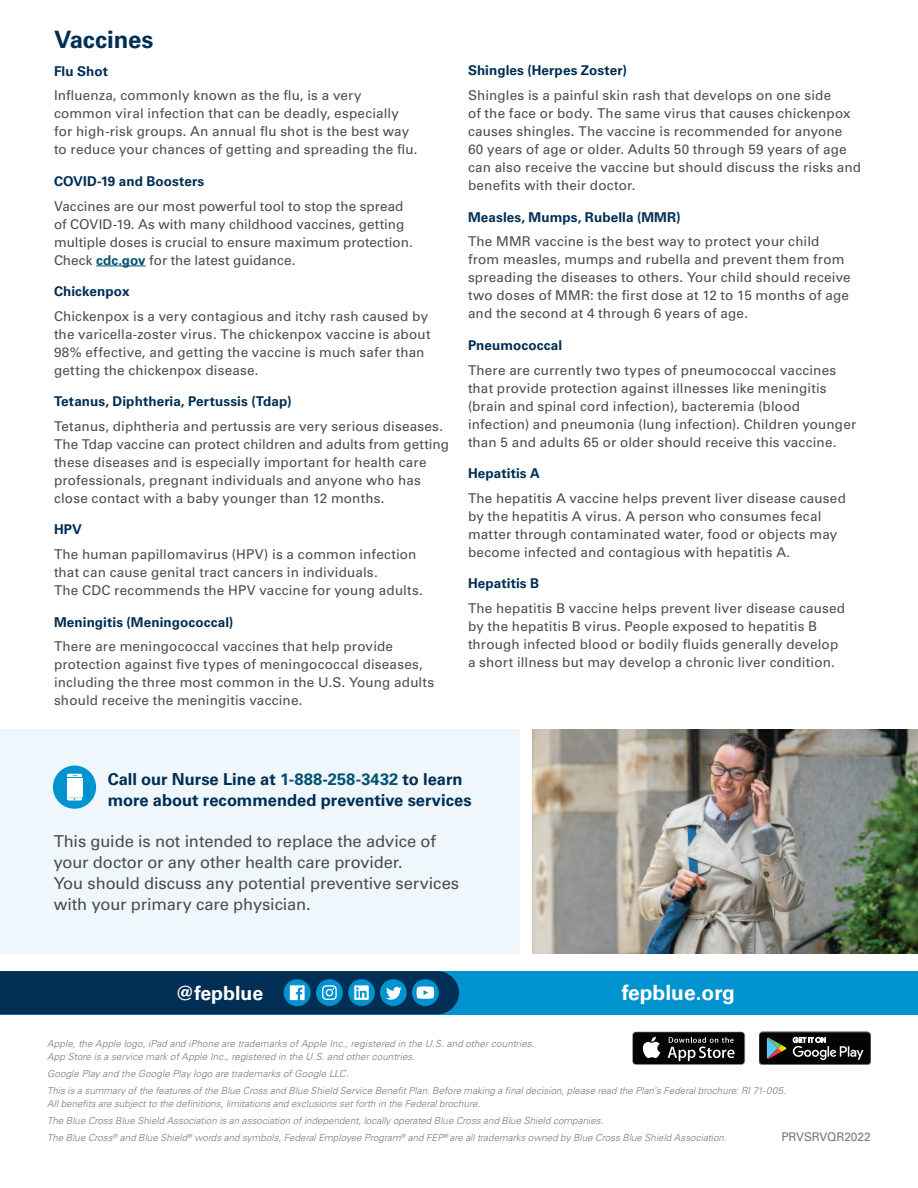
<style>
.page{position:relative;width:918px;height:1188px;background:#fff}
.page>*{position:absolute;margin:0;border:0;box-sizing:border-box;transform-origin:0 0}
.t1{font:700 24px "Univers LT Std";letter-spacing:-.01em;color:#002e54}
.t2{font:700 21px "Univers LT Std";color:#fff}
.t3{font:700 19.5px "Univers LT Std";color:#fff}
.t4{font:16.5px/21px "Univers LT Std";letter-spacing:-.01em;color:#4b4c4d}
.t5{font:700 16.5px/21px "Univers LT Std";color:#002e54}
.t6{font:13.5px/18px "Univers LT Std";letter-spacing:.01em;color:#4b4c4d}
.t7{font:700 13.5px "Univers LT Std";letter-spacing:.01em;color:#002e54}
.t8{font:12px "Univers LT Std";letter-spacing:-.01em;color:#76787b}
.t9{font:italic 300 9.75px/16.8px "Univers LT Std";letter-spacing:.005em;color:#76787b}
.s1{font-weight:700;color:#005273}
.s2{color:#005273}
</style>
<div class="page">
<svg style="left:632px;top:1031px;width:113px;height:34px"></svg>
<div style="left:633px;top:1032px;width:111px;height:32px;background:#040503;border-radius:3px"></div>
<svg style="left:642px;top:1037px;width:18px;height:21px"></svg>
<svg style="left:668px;top:1037px;width:66px;height:24px"></svg>
<svg style="left:759px;top:1032px;width:112px;height:33px;background:#2f322f"></svg>
<div style="left:0;top:971px;width:918px;height:43px;background:#0093d0"></div>
<svg style="left:0;top:971px;width:459px;height:43px;background:#094168"></svg>
<img style="left:532px;top:729px;width:386px;height:225px">
<div style="left:0;top:729px;width:519px;height:225px;background:#eff7fc"></div>
<hr style="left:96px;top:266px;width:50px;height:1px;background:#005273">
<div style="left:53px;top:766px;width:43px;height:43px;background:#0093d0;border-radius:50%"></div>
<svg style="left:67px;top:774px;width:15px;height:3px"></svg>
<div style="left:67px;top:778px;width:15px;height:19px;background:#fff"></div>
<svg style="left:67px;top:797px;width:15px;height:4px"></svg>
<h1 class="t1" style="left:54px;top:26px;width:101px">Vaccines</h1>
<p class="t7" style="left:54px;top:63px;width:56px">Flu Shot</p>
<p class="t6" style="left:54px;top:87px;width:365px">Influenza, commonly known as the flu, is a very common viral infection that can be deadly, especially for high-risk groups. An annual flu shot is the best way to reduce your chances of getting and spreading the flu.</p>
<p class="t7" style="left:54px;top:173px;width:152px">COVID-19 and Boosters</p>
<p class="t6" style="left:54px;top:197px;width:360px">Vaccines are our most powerful tool to stop the spread of COVID-19. As with many childhood vaccines, getting multiple doses is crucial to ensure maximum protection.<br>Check <span class="s1">cdc.gov</span> for the latest guidance.</p>
<p class="t7" style="left:54px;top:283px;width:77px">Chickenpox</p>
<p class="t6" style="left:54px;top:307px;width:378px">Chickenpox is a very contagious and itchy rash caused by the varicella-zoster virus. The chickenpox vaccine is about 98% effective, and getting the vaccine is much safer than getting the chickenpox disease.</p>
<p class="t7" style="left:54px;top:394px;width:239px">Tetanus, Diphtheria, Pertussis (Tdap)</p>
<p class="t6" style="left:54px;top:417px;width:397px">Tetanus, diphtheria and pertussis are very serious diseases.<br>The Tdap vaccine can protect children and adults from getting these diseases and is especially important for health care professionals, pregnant individuals and anyone who has close contact with a baby younger than 12 months.</p>
<p class="t7" style="left:54px;top:522px;width:29px">HPV</p>
<p class="t6" style="left:54px;top:546px;width:370px">The human papillomavirus (HPV) is a common infection that can cause genital tract cancers in individuals.<br>The CDC recommends the HPV vaccine for young adults.</p>
<p class="t7" style="left:54px;top:614px;width:181px">Meningitis (Meningococcal)</p>
<p class="t6" style="left:54px;top:638px;width:382px">There are meningococcal vaccines that help provide protection against five types of meningococcal diseases, including the three most common in the U.S. Young adults should receive the meningitis vaccine.</p>
<p class="t7" style="left:468px;top:63px;width:160px">Shingles (Herpes Zoster)</p>
<p class="t6" style="left:468px;top:86px;width:395px">Shingles is a painful skin rash that develops on one side<br>of the face or body. The same virus that causes chickenpox causes shingles. The vaccine is recommended for anyone 60 years of age or older. Adults 50 through 59 years of age can also receive the vaccine but should discuss the risks and benefits with their doctor.</p>
<p class="t7" style="left:468px;top:209px;width:214px">Measles, Mumps, Rubella (MMR)</p>
<p class="t6" style="left:468px;top:233px;width:384px">The MMR vaccine is the best way to protect your child from measles, mumps and rubella and prevent them from spreading the diseases to others. Your child should receive two doses of MMR: the first dose at 12 to 15 months of age and the second at 4 through 6 years of age.</p>
<p class="t7" style="left:468px;top:337px;width:96px">Pneumococcal</p>
<p class="t6" style="left:468px;top:361px;width:390px">There are currently two types of pneumococcal vaccines that provide protection against illnesses like meningitis (brain and spinal cord infection), bacteremia (blood infection) and pneumonia (lung infection). Children younger than 5 and adults 65 or older should receive this vaccine.</p>
<p class="t7" style="left:468px;top:465px;width:73px">Hepatitis A</p>
<p class="t6" style="left:468px;top:489px;width:379px">The hepatitis A vaccine helps prevent liver disease caused by the hepatitis A virus. A person who consumes fecal matter through contaminated water, food or objects may become infected and contagious with hepatitis A.</p>
<p class="t7" style="left:468px;top:576px;width:73px">Hepatitis B</p>
<p class="t6" style="left:468px;top:599px;width:379px">The hepatitis B vaccine helps prevent liver disease caused by the hepatitis B virus. People exposed to hepatitis B through infected blood or bodily fluids generally develop a short illness but may develop a chronic liver condition.</p>
<p class="t5" style="left:108px;top:769px;width:365px">Call our Nurse Line at <span class="s2">1-888-258-3432</span> to learn more about recommended preventive services</p>
<p class="t4" style="left:54px;top:831px;width:407px">This guide is not intended to replace the advice of your doctor or any other health care provider.<br>You should discuss any potential preventive services with your primary care physician.</p>
<h3 class="t3" style="left:176px;top:981px;width:89px">@fepblue</h3>
<h2 class="t2" style="left:622px;top:981px;width:114px">fepblue.org</h2>
<p class="t9" style="left:47px;top:1037px;width:489px;line-height:13.5px">Apple, the Apple logo, iPad and iPhone are trademarks of Apple Inc., registered in the U.S. and other countries.<br>App Store is a service mark of Apple Inc., registered in the U.S. and other countries.</p>
<p class="t9" style="left:47px;top:1065px;width:740px">Google Play and the Google Play logo are trademarks of Google LLC.<br>This is a summary of the features of the Blue Cross and Blue Shield Service Benefit Plan. Before making a final decision, please read the Plan’s Federal brochure: RI 71-005.</p>
<p class="t9" style="left:47px;top:1096px;width:681px">All benefits are subject to the definitions, limitations and exclusions set forth in the Federal brochure.<br>The Blue Cross Blue Shield Association is an association of independent, locally operated Blue Cross and Blue Shield companies.<br>The Blue Cross<sup>®</sup> and Blue Shield<sup>®</sup> words and symbols, Federal Employee Program<sup>®</sup> and FEP<sup>®</sup> are all trademarks owned by Blue Cross Blue Shield Association.</p>
<p class="t8" style="left:781px;top:1129px;width:91px">PRVSRVQR2022</p>
</div>
